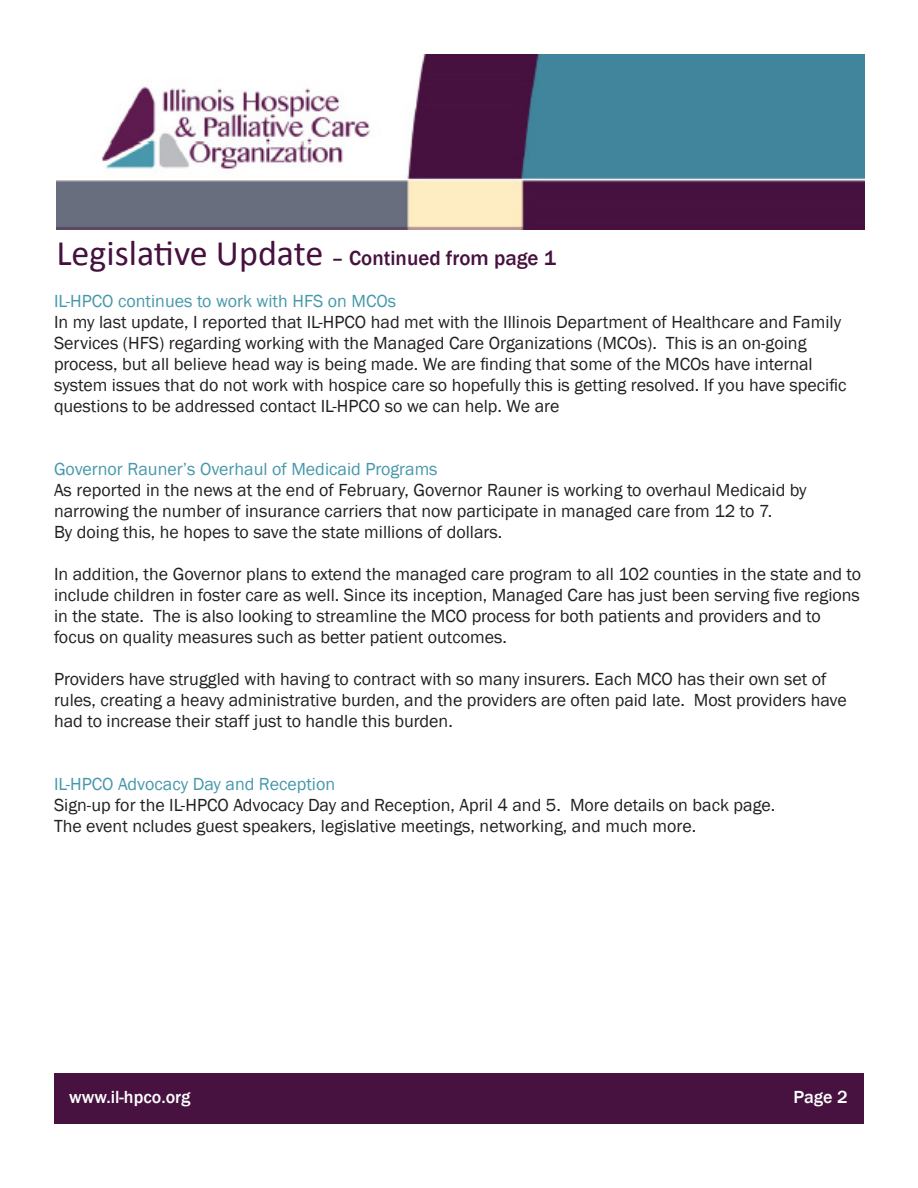
<style>
.page{position:relative;width:918px;height:1188px;background:#fff}
.page>*{position:absolute;margin:0;border:0;box-sizing:border-box;transform-origin:0 0}
.t1{font:500 21px "Franklin Gothic";color:#46113f}
.t2{font:18px/21px "Franklin Gothic";color:#231f20}
.t3{font:18px "Franklin Gothic";color:#4798ab}
.t4{font:500 18px "Franklin Gothic";color:#fff}
.s1{font-family:"Calibri";font-weight:400;font-size:36px}
</style>
<div class="page">
<div style="left:54px;top:1074px;width:810px;height:50px;background:#471240"></div>
<img style="left:56px;top:54px;width:809px;height:176px">
<p class="t1" style="left:56px;top:245px;width:501px"><span class="s1">Legislative Update</span> – Continued from page 1</p>
<p class="t3" style="left:54px;top:290px;width:344px">IL-HPCO continues to work with HFS on MCOs</p>
<p class="t2" style="left:54px;top:312px;width:794px">In my last update, I reported that IL-HPCO had met with the Illinois Department of Healthcare and Family Services (HFS) regarding working with the Managed Care Organizations (MCOs). This is an on-going process, but all believe head way is being made. We are finding that some of the MCOs have internal system issues that do not work with hospice care so hopefully this is getting resolved. If you have specific questions to be addressed contact IL-HPCO so we can help. We are</p>
<p class="t3" style="left:54px;top:458px;width:385px">Governor Rauner’s Overhaul of Medicaid Programs</p>
<p class="t2" style="left:54px;top:480px;width:754px">As reported in the news at the end of February, Governor Rauner is working to overhaul Medicaid by narrowing the number of insurance carriers that now participate in managed care from 12 to 7.<br>By doing this, he hopes to save the state millions of dollars.</p>
<p class="t2" style="left:54px;top:564px;width:809px">In addition, the Governor plans to extend the managed care program to all 102 counties in the state and to include children in foster care as well. Since its inception, Managed Care has just been serving five regions in the state. The is also looking to streamline the MCO process for both patients and providers and to focus on quality measures such as better patient outcomes.</p>
<p class="t2" style="left:54px;top:669px;width:794px">Providers have struggled with having to contract with so many insurers. Each MCO has their own set of rules, creating a heavy administrative burden, and the providers are often paid late. Most providers have had to increase their staff just to handle this burden.</p>
<p class="t3" style="left:54px;top:773px;width:283px">IL-HPCO Advocacy Day and Reception</p>
<p class="t2" style="left:54px;top:795px;width:723px">Sign-up for the IL-HPCO Advocacy Day and Reception, April 4 and 5. More details on back page.<br>The event ncludes guest speakers, legislative meetings, networking, and much more.</p>
<p class="t4" style="left:69px;top:1086px;width:123px">www.il-hpco.org</p>
<p class="t4" style="left:794px;top:1086px;width:56px">Page 2</p>
</div>
